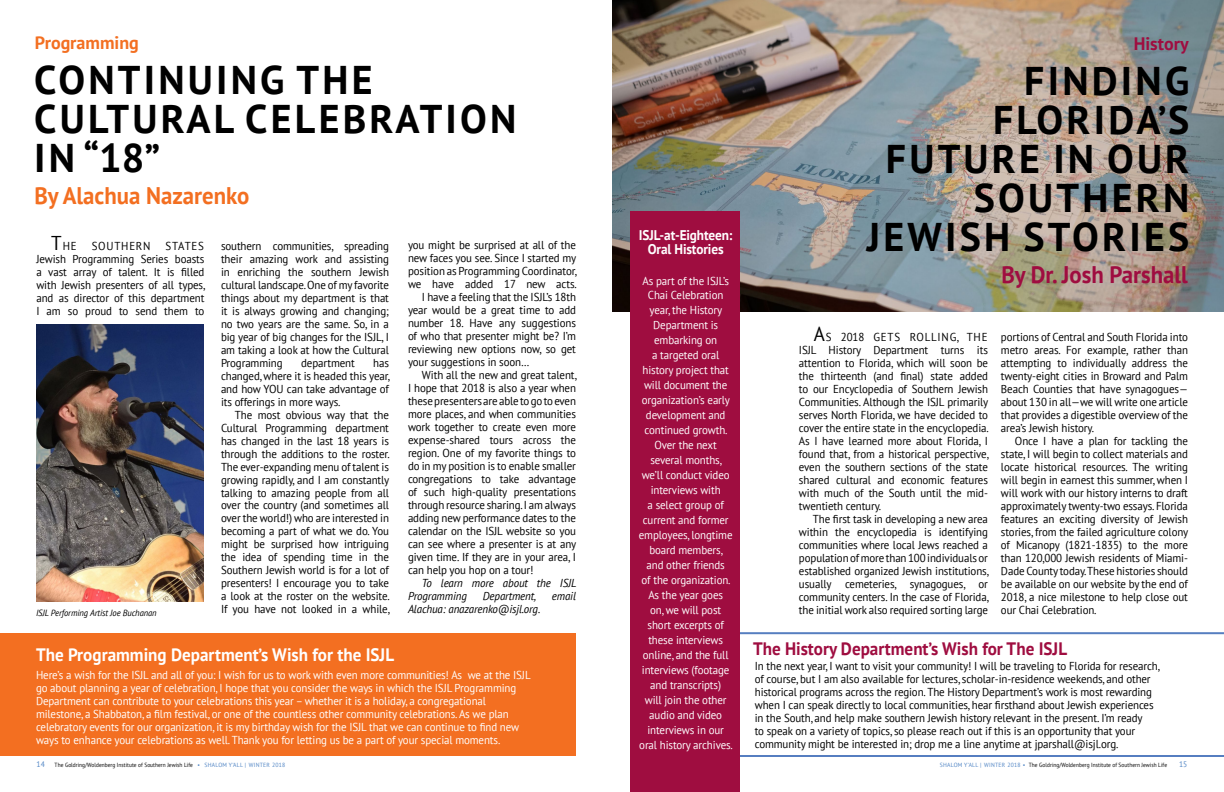
<style>
.page{position:relative;width:1224px;height:792px;background:#fff}
.page>*{position:absolute;margin:0;border:0;box-sizing:border-box;transform-origin:0 0}
.t1{font:700 40px/39px "PT Sans";letter-spacing:.08em;color:#000;text-align:right}
.t2{font:700 24px "PT Sans";color:#f36f21;scale:.95 1}
.t3{font:700 24px "PT Sans";color:#9f0d40;scale:.95 1}
.t4{font:700 18px "PT Sans";color:#fff;scale:.95 1}
.t5{font:700 18px "PT Sans";color:#9f0d40;scale:.95 1}
.t6{font:700 18px "PT Sans";color:#f36f21}
.t7{font:700 18px "PT Sans";color:#9f0d40}
.t8{font:700 14px/15px "PT Sans";letter-spacing:-.01em;color:#fff;text-align:center;scale:.95 1}
.t9{font:11.5px/13px "PT Sans";letter-spacing:-.01em;color:#000;text-align:justify;scale:.95 1}
.t10{font:11.5px/15px "PT Sans";letter-spacing:-.01em;color:#fff;text-align:center;scale:.95 1}
.t11{font:italic 11.5px/13px "PT Sans";letter-spacing:-.01em;color:#000;scale:.95 1}
.t12{font:11.5px "PT Sans";letter-spacing:.07em;color:#000;scale:.95 1}
.t13{font:italic 9px "PT Sans";letter-spacing:-.01em;color:#000;scale:.95 1}
.t14{font:8px "PT Sans";color:#4f84c4;scale:.95 1}
.t15{font:6px "PT Sans";letter-spacing:.01em;color:#000;scale:.9 1}
.s1{font-size:20px}
.s2{font-size:8px;color:#4f84c4}
.s3{color:#4f84c4}
</style>
<div class="page">
<img style="left:612px;top:0;width:612px;height:312px">
<hr style="left:638px;top:632px;width:586px;height:2px;background:#567ec0">
<hr style="left:634px;top:755px;width:590px;height:2px;background:#567ec0">
<div style="left:630px;top:211px;width:109px;height:581px;background:#9f0d40"></div>
<img style="left:36px;top:325px;width:168px;height:277px">
<svg style="left:34px;top:589px;width:125px;height:45px"></svg>
<div style="left:0;top:634px;width:576px;height:122px;background:#f36f21"></div>
<h3 class="t6" style="left:35px;top:30px;width:105px">Programming</h3>
<h1 class="t1" style="left:34px;top:59px;width:484px;text-align:left">CONTINUING THE<br>CULTURAL CELEBRATION<br>IN “18”</h1>
<h2 class="t2" style="left:34px;top:180px;width:228px">By Alachua Nazarenko</h2>
<p class="t9" style="left:51px;top:239px;width:28px"><span class="s1">T</span>HE</p>
<p class="t12" style="left:92px;top:239px;width:63px">SOUTHERN</p>
<p class="t9" style="left:408px;top:238px;width:178px">you might be surprised at all of the</p>
<p class="t9" style="left:408px;top:251px;width:179px">new faces you see. Since I started my</p>
<p class="t9" style="left:408px;top:264px;width:179px">position as Programming Coordinator,</p>
<p class="t9" style="left:408px;top:277px;width:179px">we have added 17 new acts.</p>
<p class="t9" style="left:422px;top:290px;width:164px">I have a feeling that the ISJL’s 18th</p>
<p class="t9" style="left:408px;top:303px;width:178px">year would be a great time to add</p>
<p class="t9" style="left:408px;top:316px;width:178px">number 18. Have any suggestions</p>
<p class="t9" style="left:408px;top:329px;width:178px">of who that presenter might be? I’m</p>
<p class="t9" style="left:408px;top:342px;width:178px">reviewing new options now, so get</p>
<p class="t9" style="left:408px;top:355px;width:129px">your suggestions in soon…</p>
<p class="t9" style="left:422px;top:368px;width:164px">With all the new and great talent,</p>
<p class="t9" style="left:408px;top:381px;width:178px">I hope that 2018 is also a year when</p>
<p class="t9" style="left:408px;top:394px;width:178px">these presenters are able to go to even</p>
<p class="t9" style="left:408px;top:407px;width:178px">more places, and when communities</p>
<p class="t9" style="left:408px;top:420px;width:178px">work together to create even more</p>
<p class="t9" style="left:408px;top:433px;width:178px">expense-shared tours across the</p>
<p class="t9" style="left:408px;top:446px;width:178px">region. One of my favorite things to</p>
<p class="t9" style="left:408px;top:459px;width:178px">do in my position is to enable smaller</p>
<p class="t9" style="left:408px;top:472px;width:178px">congregations to take advantage</p>
<p class="t9" style="left:408px;top:485px;width:178px">of such high-quality presentations</p>
<p class="t9" style="left:408px;top:498px;width:178px">through resource sharing. I am always</p>
<p class="t9" style="left:408px;top:511px;width:178px">adding new performance dates to the</p>
<p class="t9" style="left:408px;top:524px;width:178px">calendar on the ISJL website so you</p>
<p class="t9" style="left:408px;top:537px;width:179px">can see where a presenter is at any</p>
<p class="t9" style="left:408px;top:550px;width:178px">given time. If they are in your area, I</p>
<p class="t9" style="left:408px;top:563px;width:134px">can help you hop on a tour!</p>
<p class="t11" style="left:408px;top:576px;width:179px;text-indent:14px">To learn more about the ISJL<br>Programming</p>
<p class="t9" style="left:36px;top:239px;width:179px;text-indent:129px">STATES Jewish Programming Series boasts a vast array of talent. It is filled with Jewish presenters of all types, and as director of this department I am so proud to send them to</p>
<p class="t9" style="left:221px;top:239px;width:178px">southern communities, spreading their amazing work and assisting in enriching the southern Jewish cultural landscape. One of my favorite things about my department is that it is always growing and changing; no two years are the same. So, in a big year of big changes for the ISJL, I am taking a look at how the Cultural Programming</p>
<p class="t9" style="left:221px;top:356px;width:179px;text-indent:152px">has changed, where it is headed this year, and how YOU can take advantage of its offerings in more ways.</p>
<p class="t9" style="left:221px;top:408px;width:179px;text-indent:14px">The most obvious way that the Cultural Programming department has changed in the last 18 years is through the additions to the roster.<br>The ever-expanding menu of talent is growing rapidly, and I am constantly talking to amazing people from all over the country (and sometimes all over the world!) who are interested in becoming a part of what we do. You might be surprised how intriguing the idea of spending time in the Southern Jewish world is for a lot of presenters! I encourage you to take a look at the roster on the website.<br>If you have not looked in a while,</p>
<p class="t9" style="left:301px;top:356px;width:58px">department</p>
<p class="t11" style="left:483px;top:589px;width:57px">Department,</p>
<p class="t11" style="left:552px;top:589px;width:27px">email</p>
<p class="t11" style="left:408px;top:602px;width:141px">Alachua: anazarenko@isjl.org.</p>
<p class="t13" style="left:36px;top:607px;width:129px">ISJL Performing Artist Joe Buchanan</p>
<h3 class="t4" style="left:36px;top:642px;width:379px">The Programming Department’s Wish for the ISJL</h3>
<p class="t10" style="left:36px;top:668px;width:522px;line-height:13px;text-align:left">Here’s a wish for the ISJL and all of you: I wish for us to work with even more communities! As we at the ISJL go about planning a year of celebration, I hope that you consider the ways in which the ISJL Programming Department can contribute to your celebrations this year – whether it is a holiday, a congregational milestone, a Shabbaton, a film festival, or one of the countless other community celebrations. As we plan celebratory events for our organization, it is my birthday wish for the ISJL that we can continue to find new ways to enhance your celebrations as well. Thank you for letting us be a part of your special moments.</p>
<p class="t8" style="left:639px;top:227px;width:100px">ISJL-at-Eighteen:<br>Oral Histories</p>
<p class="t10" style="left:639px;top:273px;width:101px">As part of the ISJL’s<br>Chai Celebration year, the History<br>Department is embarking on<br>a targeted oral history project that will document the organization’s early development and continued growth.<br>Over the next several months, we’ll conduct video interviews with<br>a select group of current and former employees, longtime board members,<br>and other friends<br>of the organization.<br>As the year goes<br>on, we will post short excerpts of these interviews online, and the full interviews (footage and transcripts)<br>will join the other audio and video interviews in our oral history archives.</p>
<h3 class="t7" style="left:1134px;top:31px;width:56px">History</h3>
<h1 class="t1" style="left:867px;top:60px;width:324px">FINDING<br>FLORIDA’S<br>FUTURE IN OUR<br>SOUTHERN<br>JEWISH STORIES</h1>
<h2 class="t3" style="left:1001px;top:258px;width:198px">By Dr. Josh Parshall</h2>
<p class="t9" style="left:799px;top:330px;width:201px;text-indent:15px"><span class="s1">A</span>S 2018 GETS ROLLING, THE ISJL History Department turns its attention to Florida, which will soon be the thirteenth (and final) state added to our Encyclopedia of Southern Jewish Communities. Although the ISJL primarily serves North Florida, we have decided to cover the entire state in the encyclopedia.<br>As I have learned more about Florida, I found that, from a historical perspective, even the southern sections of the state shared cultural and economic features with much of the South until the mid&shy;twentieth century.</p>
<p class="t9" style="left:799px;top:512px;width:201px;text-indent:14px">The first task in developing a new area within the encyclopedia is identifying communities where local Jews reached a population of more than 100 individuals or established organized Jewish institutions, usually cemeteries, synagogues, or community centers. In the case of Florida, the initial work also required sorting large</p>
<p class="t9" style="left:1001px;top:330px;width:198px">portions of Central and South Florida into metro areas. For example, rather than attempting to individually address the twenty-eight cities in Broward and Palm Beach Counties that have synagogues— about 130 in all—we will write one article that provides a digestible overview of the area’s Jewish history.</p>
<p class="t9" style="left:1001px;top:434px;width:199px;text-indent:14px">Once I have a plan for tackling the state, I will begin to collect materials and locate historical resources. The writing will begin in earnest this summer, when I will work with our history interns to draft approximately twenty-two essays. Florida features an exciting diversity of Jewish stories, from the failed agriculture colony of Micanopy (1821-1835) to the more than 120,000 Jewish residents of Miami-Dade County today. These histories should be available on our website by the end of 2018, a nice milestone to help close out our Chai Celebration.</p>
<h3 class="t5" style="left:753px;top:636px;width:332px">The History Department’s Wish for The ISJL</h3>
<p class="t9" style="left:755px;top:659px;width:428px;text-align:left">In the next year, I want to visit your community! I will be traveling to Florida for research, of course, but I am also available for lectures, scholar-in-residence weekends, and other historical programs across the region. The History Department’s work is most rewarding when I can speak directly to local communities, hear firsthand about Jewish experiences in the South, and help make southern Jewish history relevant in the present. I’m ready<br>to speak on a variety of topics, so please reach out if this is an opportunity that your community might be interested in; drop me a line anytime at jparshall@isjl.org.</p>
<p class="t15" style="left:37px;top:761px;width:278px"><span class="s2">14</span> The Goldring/Woldenberg Institute of Southern Jewish Life <span class="s3">• SHALOM Y’ALL | WINTER 2018</span></p>
<p class="t15" style="left:940px;top:761px;width:254px"><span class="s3">SHALOM Y’ALL | WINTER 2018 •</span> The Goldring/Woldenberg Institute of Southern Jewish Life</p>
<p class="t14" style="left:1179px;top:759px;width:10px">15</p>
</div>
